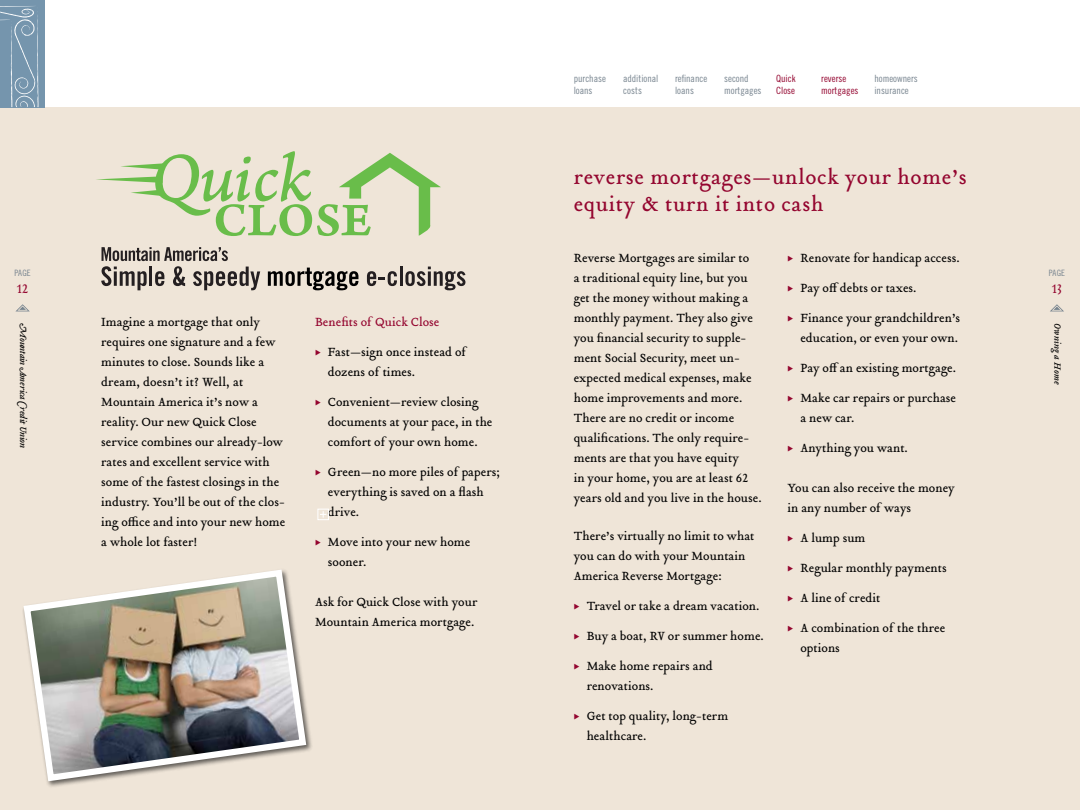
<style>
.page{position:relative;width:1080px;height:810px;background:#fff}
.page>*{position:absolute;margin:0;border:0;box-sizing:border-box;transform-origin:0 0}
.t1{font:22.5px/27px "Tribute OT";letter-spacing:.03em;color:#94052f}
.t2{font:13.75px "Tribute OT";color:#94052f}
.t3{font:13.12px/20px "Tribute OT";color:#000}
.t4{font:13.12px "Tribute OT";color:#94052f}
.t5{font:10px/12px "Trade Gothic Cond Eighteen";color:#77848f}
.t6{font:italic 10px "Tribute OT";letter-spacing:-.025em;color:#000}
.t7{font:10px/12px "Trade Gothic Cond Eighteen";color:#94052f}
.t8{font:italic 10px "Tribute OT";letter-spacing:.015em;color:#000}
.t9{font:8.75px "Trade Gothic Cond Eighteen";letter-spacing:.02em;color:#77848f}
.s1{color:#94052f}
</style>
<div class="page">
<div style="left:0;top:107px;width:1080px;height:703px;background:#efe5d8"></div>
<svg style="left:1050px;top:304px;width:14px;height:7px"></svg>
<svg style="left:16px;top:304px;width:13px;height:7px"></svg>
<div style="left:0;top:0;width:45px;height:107px;background:#7595ad"></div>
<img style="left:23px;top:570px;width:287px;height:215px">
<svg style="left:0;top:6px;width:39px;height:101px"></svg>
<svg style="left:320px;top:511px;width:6px;height:7px"></svg>
<div style="left:318px;top:509px;width:11px;height:11px;border:1px solid #fff"></div>
<svg style="left:96px;top:151px;width:345px;height:85px"></svg>
<svg style="left:268px;top:268px;width:90px;height:22px"></svg>
<svg style="left:367px;top:271px;width:30px;height:15px"></svg>
<hr style="left:400px;top:267px;width:3px;height:19px;background:#241f21">
<svg style="left:405px;top:267px;width:60px;height:23px"></svg>
<svg style="left:101px;top:247px;width:159px;height:43px"></svg>
<p class="t9" style="left:14px;top:268px;width:18px">PAGE</p>
<p class="t2" style="left:17px;top:279px;width:13px">12</p>
<p class="t6" style="left:30px;top:323px;width:126px;rotate:90deg">Mountain America Credit Union</p>
<p class="t3" style="left:101px;top:312px;width:186px">Imagine a mortgage that only requires one signature and a few minutes to close. Sounds like a dream, doesn’t it? Well, at<br>Mountain America it’s now a reality. Our new Quick Close service combines our already-low rates and excellent service with some of the fastest closings in the industry. You’ll be out of the clos&shy;ing office and into your new home a whole lot faster!</p>
<p class="t4" style="left:315px;top:313px;width:126px">Benefits of Quick Close</p>
<p class="t3" style="left:328px;top:342px;width:139px;text-indent:-13px"><span class="s1">◆</span> Fast—sign once instead of dozens of times.</p>
<p class="t3" style="left:328px;top:392px;width:166px;text-indent:-13px"><span class="s1">◆</span> Convenient—review closing documents at your pace, in the comfort of your own home.</p>
<p class="t3" style="left:328px;top:462px;width:174px;text-indent:-13px"><span class="s1">◆</span> Green—no more piles of papers; everything is saved on a flash drive.</p>
<p class="t3" style="left:328px;top:532px;width:144px;text-indent:-13px"><span class="s1">◆</span> Move into your new home sooner.</p>
<p class="t3" style="left:315px;top:592px;width:164px">Ask for Quick Close with your<br>Mountain America mortgage.</p>
<p class="t5" style="left:574px;top:72px;width:34px">purchase loans</p>
<p class="t5" style="left:623px;top:72px;width:37px">additional costs</p>
<p class="t5" style="left:675px;top:72px;width:34px">refinance loans</p>
<p class="t5" style="left:724px;top:72px;width:39px">second mortgages</p>
<p class="t5" style="left:874px;top:72px;width:45px">homeowners insurance</p>
<p class="t7" style="left:776px;top:72px;width:21px">Quick<br>Close</p>
<p class="t7" style="left:821px;top:72px;width:39px">reverse mortgages</p>
<h1 class="t1" style="left:574px;top:163px;width:395px">reverse mortgages—unlock your home’s equity &amp; turn it into cash</h1>
<p class="t3" style="left:574px;top:248px;width:189px">Reverse Mortgages are similar to<br>a traditional equity line, but you get the money without making a monthly payment. They also give you financial security to supple&shy;ment Social Security, meet un&shy;expected medical expenses, make home improvements and more.<br>There are no credit or income qualifications. The only require&shy;ments are that you have equity<br>in your home, you are at least 62 years old and you live in the house.</p>
<p class="t3" style="left:574px;top:526px;width:182px">There’s virtually no limit to what you can do with your Mountain<br>America Reverse Mortgage:</p>
<p class="t3" style="left:574px;top:596px;width:187px"><span class="s1">◆</span> Travel or take a dream vacation.</p>
<p class="t3" style="left:574px;top:626px;width:192px"><span class="s1">◆</span> Buy a boat, RV or summer home.</p>
<p class="t3" style="left:587px;top:656px;width:128px;text-indent:-13px"><span class="s1">◆</span> Make home repairs and renovations.</p>
<p class="t3" style="left:587px;top:706px;width:143px;text-indent:-13px"><span class="s1">◆</span> Get top quality, long-term healthcare.</p>
<p class="t3" style="left:788px;top:248px;width:174px"><span class="s1">◆</span> Renovate for handicap access.</p>
<p class="t3" style="left:788px;top:278px;width:131px"><span class="s1">◆</span> Pay off debts or taxes.</p>
<p class="t3" style="left:788px;top:308px;width:174px;text-align:right"><span class="s1">◆</span> Finance your grandchildren’s education, or even your own.</p>
<p class="t3" style="left:788px;top:358px;width:170px"><span class="s1">◆</span> Pay off an existing mortgage.</p>
<p class="t3" style="left:800px;top:388px;width:157px;text-indent:-13px"><span class="s1">◆</span> Make car repairs or purchase a new car.</p>
<p class="t3" style="left:788px;top:438px;width:122px"><span class="s1">◆</span> Anything you want.</p>
<p class="t3" style="left:788px;top:478px;width:169px">You can also receive the money in any number of ways</p>
<p class="t3" style="left:788px;top:528px;width:80px"><span class="s1">◆</span> A lump sum</p>
<p class="t3" style="left:788px;top:558px;width:161px"><span class="s1">◆</span> Regular monthly payments</p>
<p class="t3" style="left:788px;top:588px;width:94px"><span class="s1">◆</span> A line of credit</p>
<p class="t3" style="left:800px;top:618px;width:146px;text-indent:-13px"><span class="s1">◆</span> A combination of the three options</p>
<p class="t9" style="left:1049px;top:268px;width:18px">PAGE</p>
<p class="t2" style="left:1052px;top:279px;width:12px">13</p>
<p class="t8" style="left:1064px;top:323px;width:63px;rotate:90deg">Owning a Home</p>
</div>
